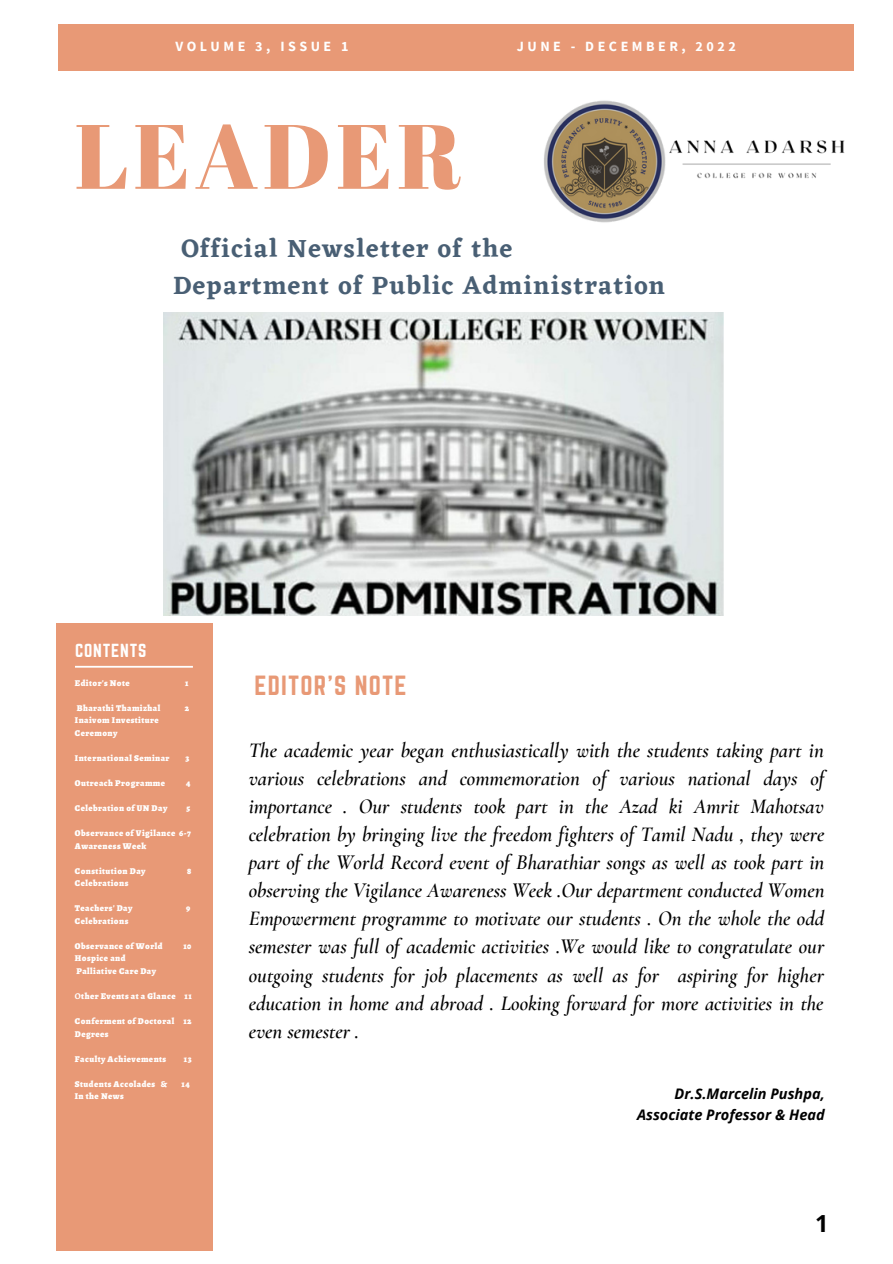
<style>
.page{position:relative;width:893px;height:1264px;background:#fff}
.page>*{position:absolute;margin:0;border:0;box-sizing:border-box;transform-origin:0 0}
.t1{font:91.05px "Abril Fatface";letter-spacing:.05em;color:#e89976}
.t2{font:600 25.8px/37.7px "Eczar";letter-spacing:.05em;color:#495f74}
.t3{font:24.3px "Norwester";letter-spacing:.05em;color:#e89976}
.t4{font:700 23.55px "Open Sans";color:#000}
.t5{font:italic 600 20.85px/28px "Cormorant Garamond";color:#000;text-align:justify}
.t6{font:16.5px "Norwester";letter-spacing:.05em;color:#fff}
.t7{font:italic 700 14.55px/20.2px "Open Sans";color:#000;text-align:right}
.t8{font:700 14.1px "Source Sans Pro";letter-spacing:.25em;color:#fff}
.t9{font:900 8.85px/12.5px "Alegreya";letter-spacing:.05em;color:#fff}
.s1{font-weight:700}
</style>
<div class="page">
<div style="left:58px;top:24px;width:795px;height:47px;background:#e89976"></div>
<div style="left:56px;top:623px;width:156px;height:627px;background:#e89976"></div>
<hr style="left:75px;top:666px;width:118px;height:1px;background:#fff">
<img style="left:164px;top:313px;width:560px;height:302px">
<img style="left:544px;top:100px;width:301px;height:123px">
<p class="t8" style="left:175px;top:37px;width:175px">VOLUME 3, ISSUE 1</p>
<p class="t8" style="left:516px;top:37px;width:220px">JUNE - DECEMBER, 2022</p>
<h1 class="t1" style="left:75px;top:92px;width:389px">LEADER</h1>
<p class="t2" style="left:173px;top:229px;width:493px;text-indent:8px">Official Newsletter of the<br>Department of Public Administration</p>
<p class="t6" style="left:75px;top:640px;width:73px">CONTENTS</p>
<p class="t9" style="left:75px;top:676px;width:56px">Editor's Note</p>
<p class="t9" style="left:185px;top:676px;width:5px">1</p>
<p class="t9" style="left:77px;top:701px;width:85px">Bharathi Thamizhal</p>
<p class="t9" style="left:185px;top:701px;width:6px">2</p>
<p class="t9" style="left:75px;top:714px;width:85px">Inaivom Investiture<br>Ceremony</p>
<p class="t9" style="left:75px;top:751px;width:96px">International Seminar</p>
<p class="t9" style="left:185px;top:751px;width:5px">3</p>
<p class="t9" style="left:75px;top:776px;width:92px">Outreach Programme</p>
<p class="t9" style="left:186px;top:776px;width:6px">4</p>
<p class="t9" style="left:75px;top:801px;width:94px">Celebration of UN Day</p>
<p class="t9" style="left:187px;top:801px;width:5px">5</p>
<p class="t9" style="left:75px;top:826px;width:118px">Observance of Vigilance 6-7<br>Awareness Week</p>
<p class="t9" style="left:75px;top:864px;width:72px">Constitution Day</p>
<p class="t9" style="left:187px;top:864px;width:6px">8</p>
<p class="t9" style="left:75px;top:877px;width:55px">Celebrations</p>
<p class="t9" style="left:75px;top:902px;width:59px">Teachers' Day</p>
<p class="t9" style="left:186px;top:902px;width:6px">9</p>
<p class="t9" style="left:75px;top:914px;width:55px">Celebrations</p>
<p class="t9" style="left:75px;top:939px;width:89px">Observance of World</p>
<p class="t9" style="left:183px;top:939px;width:9px">10</p>
<p class="t9" style="left:75px;top:952px;width:83px">Hospice and<br>Palliative Care Day</p>
<p class="t9" style="left:75px;top:989px;width:118px"><span class="s1">O</span>ther Events at a Glance 11</p>
<p class="t9" style="left:75px;top:1014px;width:118px">Conferment of Doctoral 12<br>Degrees</p>
<p class="t9" style="left:75px;top:1052px;width:93px">Faculty Achievements</p>
<p class="t9" style="left:184px;top:1052px;width:9px">13</p>
<p class="t9" style="left:75px;top:1077px;width:94px">Students Accolades &amp;</p>
<p class="t9" style="left:182px;top:1077px;width:10px">14</p>
<p class="t9" style="left:75px;top:1090px;width:50px">In the News</p>
<p class="t3" style="left:254px;top:670px;width:154px">EDITOR'S NOTE</p>
<p class="t5" style="left:249px;top:736px;width:577px">The academic year began enthusiastically with the students taking part in various celebrations and commemoration of various national days of importance . Our students took part in the Azad ki Amrit Mahotsav celebration by bringing live the freedom fighters of Tamil Nadu , they were part of the World Record event of Bharathiar songs as well as took part in observing the Vigilance Awareness Week .Our department conducted Women Empowerment programme to motivate our students . On the whole the odd semester was full of academic activities .We would like to congratulate our outgoing students for job placements as well as for aspiring for higher education in home and abroad . Looking forward for more activities in the even semester .</p>
<p class="t7" style="left:637px;top:1083px;width:189px">Dr.S.Marcelin Pushpa,<br>Associate Professor &amp; Head</p>
<p class="t4" style="left:814px;top:1206px;width:15px">1</p>
</div>
